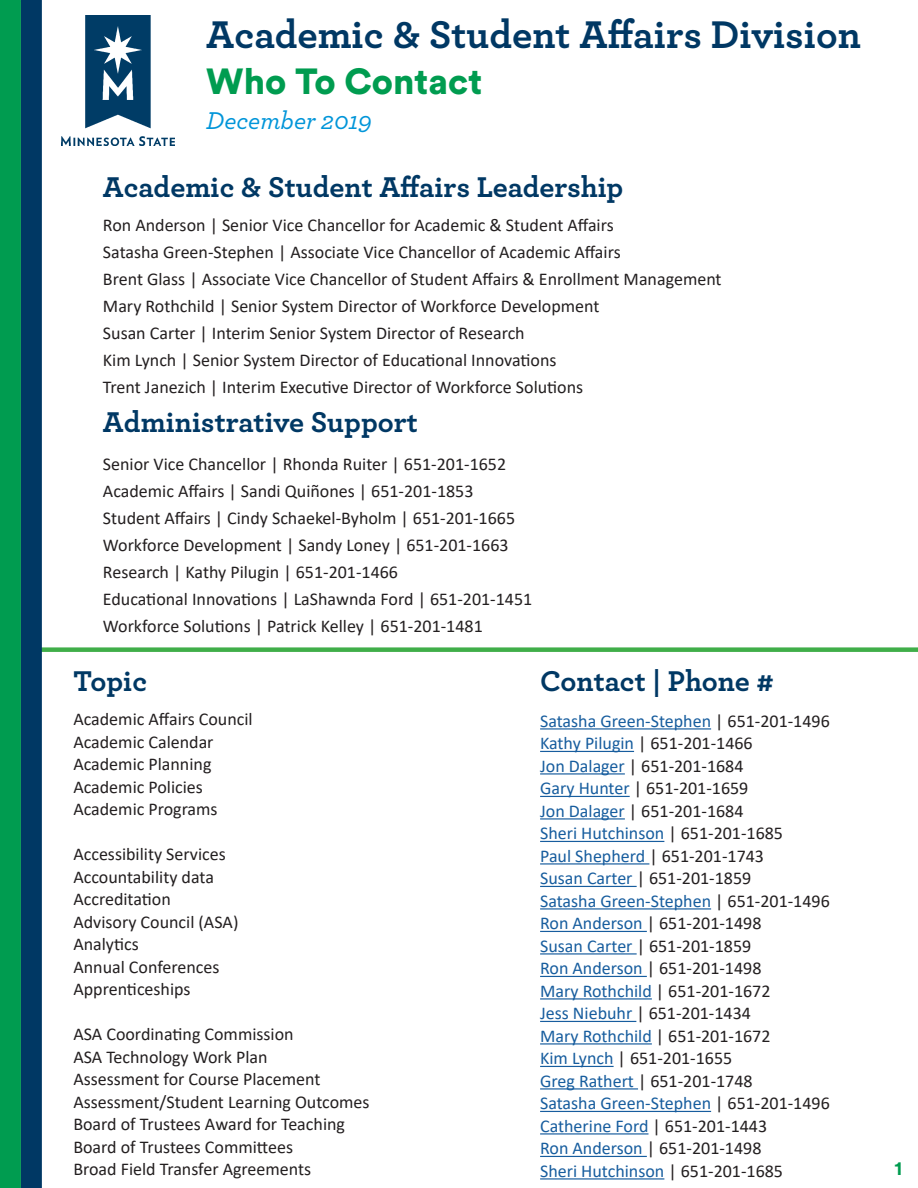
<style>
.page{position:relative;width:918px;height:1188px;background:#fff}
.page>*{position:absolute;margin:0;border:0;box-sizing:border-box;transform-origin:0 0}
.t1{font:700 40.5px "Archer";color:#003864}
.t2{font:900 36px "Circular Std";color:#009c50}
.t3{font:700 30px "Archer";color:#003864}
.t4{font:italic 500 25.5px "Archer";color:#0095d9}
.t5{font:700 19.5px "Circular Std";color:#009c50}
.t6{font:18px/27px "Calibri";color:#231f20}
.t7{font:18px "Calibri";color:#175d9e}
.s1{color:#231f20}
.s2{color:#175d9e}
</style>
<div class="page">
<img style="left:62px;top:15px;width:113px;height:131px">
<div style="left:34px;top:647px;width:884px;height:5px;background:#40ae49"></div>
<hr style="left:540px;top:728px;width:171px;height:2px;background:#175d9e">
<hr style="left:540px;top:751px;width:94px;height:1px;background:#175d9e">
<hr style="left:540px;top:773px;width:85px;height:2px;background:#175d9e">
<hr style="left:540px;top:796px;width:90px;height:1px;background:#175d9e">
<hr style="left:540px;top:818px;width:85px;height:2px;background:#175d9e">
<hr style="left:540px;top:841px;width:124px;height:1px;background:#175d9e">
<hr style="left:540px;top:863px;width:109px;height:2px;background:#175d9e">
<hr style="left:540px;top:886px;width:97px;height:1px;background:#175d9e">
<hr style="left:540px;top:908px;width:171px;height:2px;background:#175d9e">
<hr style="left:540px;top:931px;width:107px;height:1px;background:#175d9e">
<hr style="left:540px;top:953px;width:97px;height:2px;background:#175d9e">
<hr style="left:540px;top:976px;width:107px;height:1px;background:#175d9e">
<hr style="left:540px;top:998px;width:112px;height:2px;background:#175d9e">
<hr style="left:540px;top:1021px;width:96px;height:1px;background:#175d9e">
<hr style="left:540px;top:1043px;width:112px;height:2px;background:#175d9e">
<hr style="left:540px;top:1066px;width:74px;height:1px;background:#175d9e">
<hr style="left:540px;top:1088px;width:98px;height:2px;background:#175d9e">
<hr style="left:540px;top:1111px;width:171px;height:1px;background:#175d9e">
<hr style="left:540px;top:1133px;width:109px;height:2px;background:#175d9e">
<hr style="left:540px;top:1156px;width:107px;height:1px;background:#175d9e">
<hr style="left:540px;top:1178px;width:124px;height:2px;background:#175d9e">
<div style="left:1px;top:1px;width:19px;height:1186px;background:#009c50"></div>
<div style="left:0;top:0;width:21px;height:1188px;border:2px solid #009c50"></div>
<div style="left:22px;top:1px;width:19px;height:1186px;background:#003864"></div>
<div style="left:21px;top:0;width:21px;height:1188px;border:2px solid #003864"></div>
<p class="t1" style="left:206px;top:2px;width:656px">Academic &amp; Student Affairs Division</p>
<p class="t2" style="left:206px;top:58px;width:277px">Who To Contact</p>
<p class="t4" style="left:206px;top:102px;width:167px">December 2019</p>
<p class="t3" style="left:103px;top:164px;width:522px">Academic &amp; Student Affairs Leadership</p>
<p class="t6" style="left:103px;top:211px;width:512px">Ron Anderson | Senior Vice Chancellor for Academic &amp; Student Affairs</p>
<p class="t6" style="left:103px;top:238px;width:620px">Satasha Green-Stephen | Associate Vice Chancellor of Academic Affairs<br>Brent Glass | Associate Vice Chancellor of Student Affairs &amp; Enrollment Management Mary Rothchild | Senior System Director of Workforce Development<br>Susan Carter | Interim Senior System Director of Research</p>
<p class="t6" style="left:103px;top:346px;width:482px">Kim Lynch | Senior System Director of Educational Innovations<br>Trent Janezich | Interim Executive Director of Workforce Solutions</p>
<p class="t3" style="left:103px;top:399px;width:316px">Administrative Support</p>
<p class="t6" style="left:103px;top:450px;width:405px">Senior Vice Chancellor | Rhonda Ruiter | 651-201-1652</p>
<p class="t6" style="left:103px;top:477px;width:414px">Academic Affairs | Sandi Quiñones | 651-201-1853<br>Student Affairs | Cindy Schaekel-Byholm | 651-201-1665<br>Workforce Development | Sandy Loney | 651-201-1663<br>Research | Kathy Pilugin | 651-201-1466</p>
<p class="t6" style="left:103px;top:585px;width:431px">Educational Innovations | LaShawnda Ford | 651-201-1451<br>Workforce Solutions | Patrick Kelley | 651-201-1481</p>
<p class="t3" style="left:73px;top:658px;width:76px">Topic</p>
<p class="t3" style="left:540px;top:658px;width:235px">Contact | Phone #</p>
<p class="t6" style="left:73px;top:705px;width:181px">Academic Affairs Council</p>
<p class="t6" style="left:73px;top:728px;width:142px">Academic Calendar</p>
<p class="t6" style="left:73px;top:750px;width:140px">Academic Planning</p>
<p class="t6" style="left:73px;top:773px;width:131px">Academic Policies</p>
<p class="t6" style="left:73px;top:795px;width:146px">Academic Programs</p>
<p class="t6" style="left:73px;top:840px;width:154px">Accessibility Services</p>
<p class="t6" style="left:73px;top:863px;width:142px">Accountability data</p>
<p class="t6" style="left:73px;top:885px;width:99px">Accreditation</p>
<p class="t6" style="left:73px;top:908px;width:167px">Advisory Council (ASA)</p>
<p class="t6" style="left:73px;top:930px;width:67px">Analytics</p>
<p class="t6" style="left:73px;top:953px;width:148px">Annual Conferences</p>
<p class="t6" style="left:73px;top:975px;width:119px">Apprenticeships</p>
<p class="t6" style="left:73px;top:1020px;width:222px">ASA Coordinating Commission</p>
<p class="t6" style="left:73px;top:1043px;width:196px">ASA Technology Work Plan</p>
<p class="t6" style="left:73px;top:1065px;width:249px">Assessment for Course Placement</p>
<p class="t6" style="left:73px;top:1088px;width:298px">Assessment/Student Learning Outcomes</p>
<p class="t6" style="left:73px;top:1110px;width:273px">Board of Trustees Award for Teaching</p>
<p class="t6" style="left:73px;top:1133px;width:221px">Board of Trustees Committees</p>
<p class="t6" style="left:73px;top:1155px;width:239px">Broad Field Transfer Agreements</p>
<p class="t7" style="left:540px;top:708px;width:291px">Satasha Green-Stephen <span class="s1">| 651-201-1496</span></p>
<p class="t6" style="left:540px;top:729px;width:214px"><span class="s2">Kathy Pilugin</span> | 651-201-1466</p>
<p class="t6" style="left:540px;top:752px;width:205px"><span class="s2">Jon Dalager</span> | 651-201-1684</p>
<p class="t6" style="left:540px;top:774px;width:210px"><span class="s2">Gary Hunter</span> | 651-201-1659</p>
<p class="t6" style="left:540px;top:797px;width:205px"><span class="s2">Jon Dalager</span> | 651-201-1684</p>
<p class="t7" style="left:540px;top:821px;width:244px">Sheri Hutchinson <span class="s1">| 651-201-1685</span></p>
<p class="t6" style="left:540px;top:842px;width:225px"><span class="s2">Paul Shepherd</span> | 651-201-1743</p>
<p class="t6" style="left:540px;top:864px;width:213px"><span class="s2">Susan Carter</span> | 651-201-1859</p>
<p class="t7" style="left:540px;top:888px;width:291px">Satasha Green-Stephen <span class="s1">| 651-201-1496</span></p>
<p class="t6" style="left:540px;top:909px;width:223px"><span class="s2">Ron Anderson</span> | 651-201-1498</p>
<p class="t6" style="left:540px;top:932px;width:213px"><span class="s2">Susan Carter</span> | 651-201-1859</p>
<p class="t6" style="left:540px;top:954px;width:223px"><span class="s2">Ron Anderson</span> | 651-201-1498</p>
<p class="t7" style="left:540px;top:978px;width:232px">Mary Rothchild <span class="s1">| 651-201-1672</span></p>
<p class="t6" style="left:540px;top:999px;width:212px"><span class="s2">Jess Niebuhr</span> | 651-201-1434</p>
<p class="t7" style="left:540px;top:1023px;width:232px">Mary Rothchild <span class="s1">| 651-201-1672</span></p>
<p class="t6" style="left:540px;top:1044px;width:194px"><span class="s2">Kim Lynch</span> | 651-201-1655</p>
<p class="t6" style="left:540px;top:1067px;width:214px"><span class="s2">Greg Rathert</span> | 651-201-1748</p>
<p class="t7" style="left:540px;top:1091px;width:291px">Satasha Green-Stephen <span class="s1">| 651-201-1496</span></p>
<p class="t7" style="left:540px;top:1113px;width:229px">Catherine Ford <span class="s1">| 651-201-1443</span></p>
<p class="t6" style="left:540px;top:1134px;width:223px"><span class="s2">Ron Anderson</span> | 651-201-1498</p>
<p class="t7" style="left:540px;top:1158px;width:244px">Sheri Hutchinson <span class="s1">| 651-201-1685</span></p>
<p class="t5" style="left:895px;top:1156px;width:9px">1</p>
</div>
